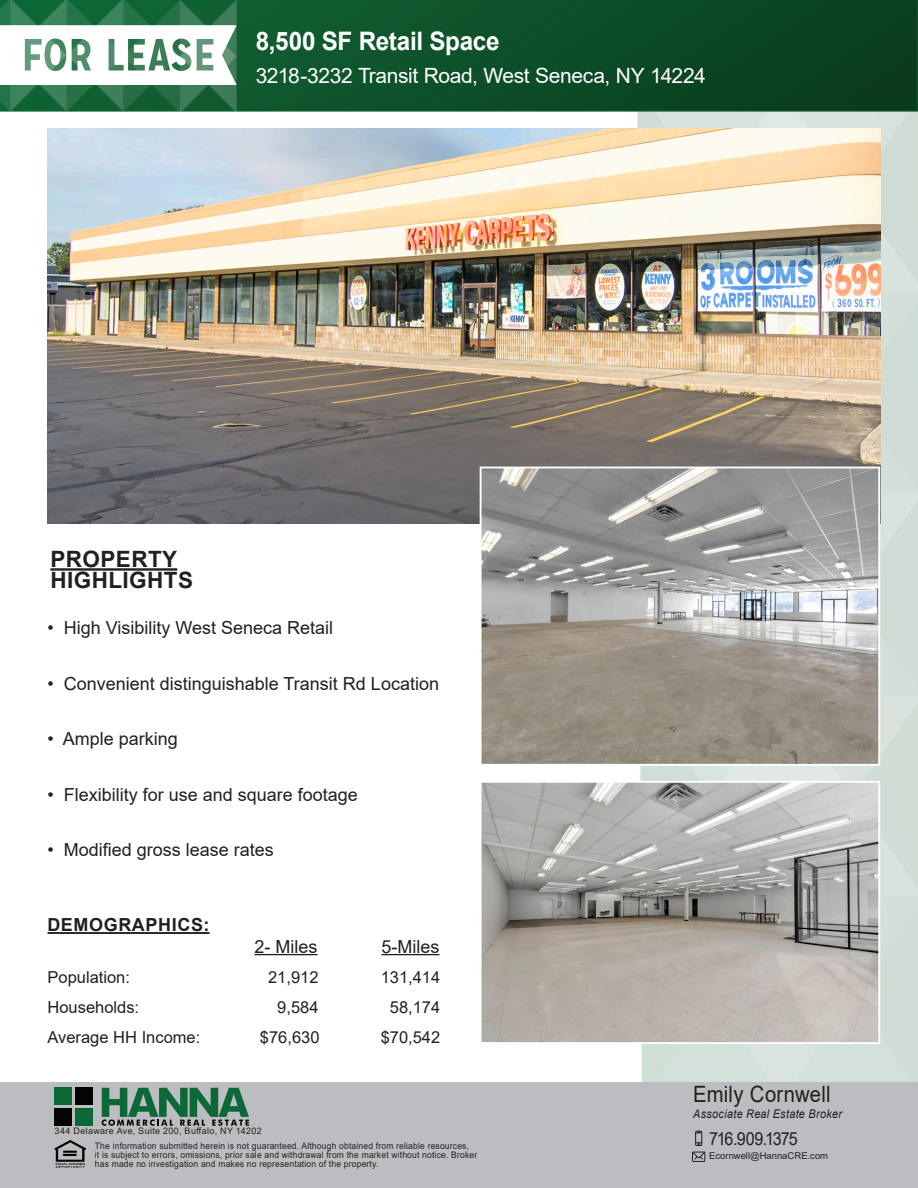
<style>
.page{position:relative;width:918px;height:1188px;background:#fff}
.page>*{position:absolute;margin:0;border:0;box-sizing:border-box;transform-origin:0 0}
.t1{font:700 25.5px "Arial";letter-spacing:-.015em;color:#fff;scale:.95 1}
.t2{font:700 22.5px "Arial";letter-spacing:.02em;color:#231f20}
.t3{font:22.5px "Arial";letter-spacing:.01em;color:#231f20;scale:.9 1}
.t4{font:21px "Arial";letter-spacing:-.02em;color:#fff}
.t5{font:18px "Arial";color:#231f20}
.t6{font:700 18px "Arial";letter-spacing:.035em;color:#231f20}
.t7{font:18px "Arial";letter-spacing:-.06em;color:#231f20;scale:.9 1}
.t8{font:16.5px "Arial";color:#231f20}
.t9{font:italic 12px "Arial";letter-spacing:.03em;color:#231f20;scale:.9 1}
.t10{font:9.3px "Arial";color:#231f20}
.t11{font:9px/9px "Arial";letter-spacing:.02em;color:#231f20;scale:.95 1}
.t12{font:9px "Arial";letter-spacing:.04em;color:#231f20}
</style>
<div class="page">
<svg style="left:619px;top:112px;width:299px;height:181px;background:#d6e0da"></svg>
<div style="left:880px;top:293px;width:38px;height:201px;background:#cfdcd5"></div>
<svg style="left:640px;top:494px;width:278px;height:356px;background:#d3dfd8"></svg>
<div style="left:641px;top:897px;width:277px;height:185px;background:#d4e1da"></div>
<hr style="left:48px;top:932px;width:161px;height:2px;background:#231f20">
<hr style="left:255px;top:954px;width:63px;height:1px;background:#231f20">
<hr style="left:382px;top:954px;width:58px;height:1px;background:#231f20">
<img style="left:48px;top:129px;width:832px;height:394px">
<img style="left:483px;top:470px;width:394px;height:293px">
<div style="left:480px;top:467px;width:400px;height:299px;border:2px solid #fff"></div>
<img style="left:483px;top:784px;width:394px;height:257px">
<div style="left:480px;top:781px;width:400px;height:263px;border:2px solid #fff"></div>
<hr style="left:50px;top:568px;width:127px;height:3px;background:#231f20">
<div style="left:0;top:1082px;width:918px;height:106px;background:#bcbdc0"></div>
<svg style="left:102px;top:1088px;width:147px;height:38px"></svg>
<div style="left:54px;top:1088px;width:18px;height:17px;background:#0c6937"></div>
<div style="left:75px;top:1088px;width:17px;height:17px;background:#040503"></div>
<div style="left:54px;top:1109px;width:18px;height:17px;background:#040503"></div>
<div style="left:75px;top:1109px;width:17px;height:17px;background:#0c6937"></div>
<svg style="left:695px;top:1131px;width:7px;height:15px"></svg>
<svg style="left:692px;top:1152px;width:13px;height:10px"></svg>
<img style="left:54px;top:1140px;width:32px;height:28px">
<svg style="left:237px;top:0;width:681px;height:112px;background:#0d4c27"></svg>
<svg style="left:0;top:0;width:237px;height:112px"></svg>
<p class="t1" style="left:256px;top:23px;width:258px">8,500 SF Retail Space</p>
<p class="t4" style="left:256px;top:61px;width:452px">3218-3232 Transit Road, West Seneca, NY 14224</p>
<p class="t2" style="left:50px;top:543px;width:128px">PROPERTY</p>
<p class="t2" style="left:50px;top:564px;width:144px">HIGHLIGHTS</p>
<p class="t5" style="left:48px;top:616px;width:287px">• High Visibility West Seneca Retail</p>
<p class="t5" style="left:48px;top:671px;width:393px">• Convenient distinguishable Transit Rd Location</p>
<p class="t5" style="left:48px;top:727px;width:132px">• Ample parking</p>
<p class="t5" style="left:48px;top:782px;width:312px">• Flexibility for use and square footage</p>
<p class="t5" style="left:48px;top:838px;width:228px">• Modified gross lease rates</p>
<p class="t6" style="left:48px;top:912px;width:163px">DEMOGRAPHICS:</p>
<p class="t5" style="left:255px;top:934px;width:64px">2- Miles</p>
<p class="t5" style="left:382px;top:934px;width:59px">5-Miles</p>
<p class="t8" style="left:48px;top:966px;width:84px">Population:</p>
<p class="t8" style="left:268px;top:966px;width:52px">21,912</p>
<p class="t8" style="left:381px;top:966px;width:61px">131,414</p>
<p class="t8" style="left:48px;top:996px;width:93px">Households:</p>
<p class="t8" style="left:277px;top:996px;width:43px">9,584</p>
<p class="t8" style="left:390px;top:996px;width:52px">58,174</p>
<p class="t8" style="left:48px;top:1026px;width:154px">Average HH Income:</p>
<p class="t8" style="left:260px;top:1026px;width:61px">$76,630</p>
<p class="t8" style="left:381px;top:1026px;width:61px">$70,542</p>
<p class="t12" style="left:54px;top:1125px;width:209px">344 Delaware Ave, Suite 200, Buffalo, NY 14202</p>
<p class="t11" style="left:95px;top:1141px;width:404px">The information submitted herein is not guaranteed. Although obtained from reliable resources,<br>it is subject to errors, omissions, prior sale and withdrawal from the market without notice. Broker has made no investigation and makes no representation of the property.</p>
<p class="t3" style="left:693px;top:1079px;width:154px">Emily Cornwell</p>
<p class="t9" style="left:693px;top:1106px;width:167px">Associate Real Estate Broker</p>
<p class="t7" style="left:709px;top:1126px;width:100px">716.909.1375</p>
<p class="t10" style="left:709px;top:1149px;width:120px">Ecornwell@HannaCRE.com</p>
</div>
